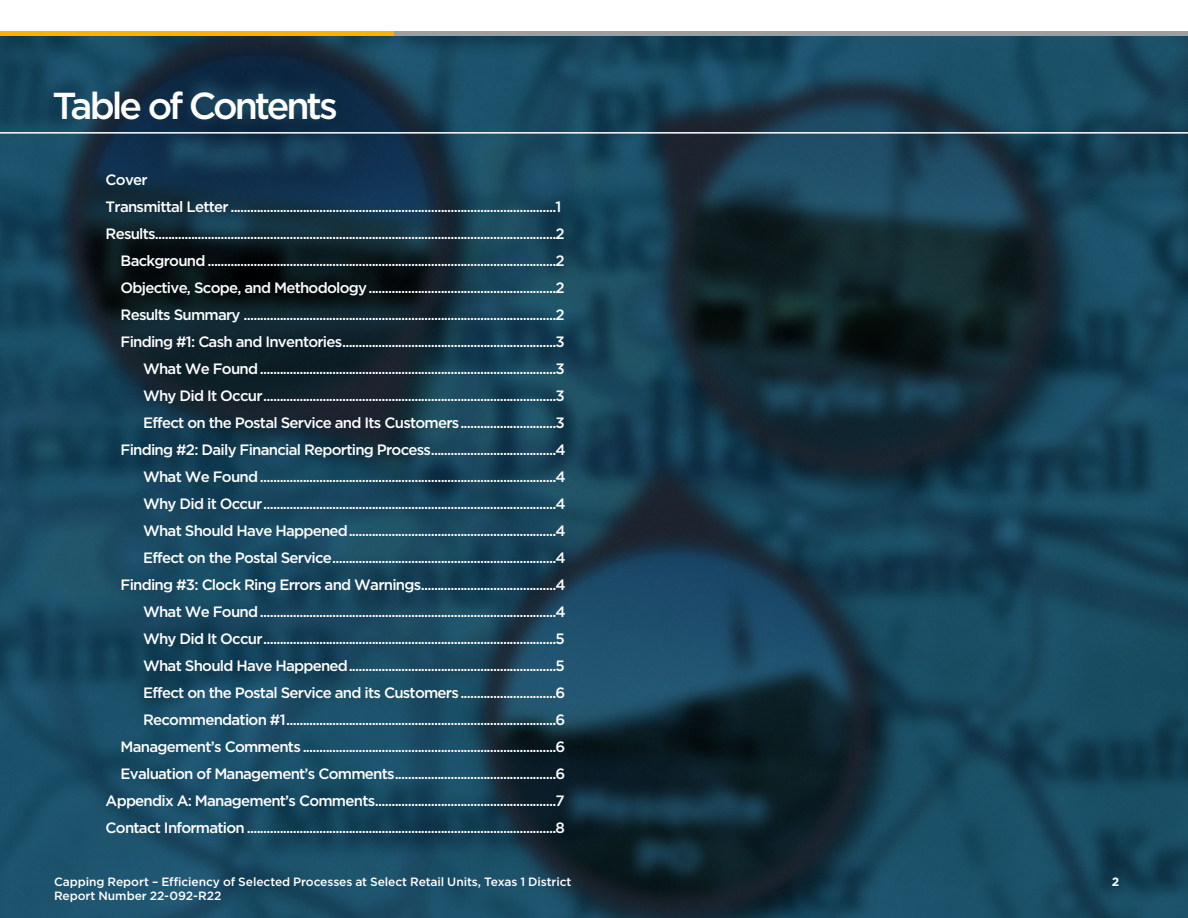
<style>
.page{position:relative;width:1188px;height:918px;background:#fff}
.page>*{position:absolute;margin:0;border:0;box-sizing:border-box;transform-origin:0 0}
.t1{font:500 37.5px "Gotham";letter-spacing:-.085em;color:#fff}
.t2{font:500 15px "Gotham";letter-spacing:-.05em;color:#fff}
.t3{font:500 12px/13.5px "Gotham";letter-spacing:-.005em;color:#fff}
.t4{font:700 12px "Gotham";color:#fff}
</style>
<div class="page">
<img style="left:0;top:31px;width:1188px;height:887px">
<hr style="left:0;top:32px;width:1188px;height:4px;background:#9e9e9e">
<hr style="left:0;top:132px;width:1188px;height:2px;background:#fff">
<div style="left:0;top:31px;width:394px;height:5px;background:#ffaf00"></div>
<h1 class="t1" style="left:52px;top:84px;width:287px">Table of Contents</h1>
<p class="t2" style="left:106px;top:171px;width:44px">Cover</p>
<p class="t2" style="left:106px;top:198px;width:457px">Transmittal Letter ...................................................................................................1</p>
<p class="t2" style="left:106px;top:225px;width:461px">Results..........................................................................................................................2</p>
<p class="t2" style="left:121px;top:252px;width:446px">Background ..........................................................................................................2</p>
<p class="t2" style="left:121px;top:279px;width:446px">Objective, Scope, and Methodology.........................................................2</p>
<p class="t2" style="left:121px;top:306px;width:446px">Results Summary ...............................................................................................2</p>
<p class="t2" style="left:121px;top:333px;width:446px">Finding #1: Cash and Inventories.................................................................3</p>
<p class="t2" style="left:143px;top:360px;width:423px">What We Found ..........................................................................................3</p>
<p class="t2" style="left:143px;top:387px;width:423px">Why Did It Occur.........................................................................................3</p>
<p class="t2" style="left:143px;top:414px;width:423px">Effect on the Postal Service and Its Customers.............................3</p>
<p class="t2" style="left:121px;top:441px;width:447px">Finding #2: Daily Financial Reporting Process......................................4</p>
<p class="t2" style="left:143px;top:468px;width:424px">What We Found ..........................................................................................4</p>
<p class="t2" style="left:143px;top:495px;width:424px">Why Did it Occur.........................................................................................4</p>
<p class="t2" style="left:143px;top:522px;width:424px">What Should Have Happened...............................................................4</p>
<p class="t2" style="left:143px;top:549px;width:424px">Effect on the Postal Service....................................................................4</p>
<p class="t2" style="left:121px;top:576px;width:447px">Finding #3: Clock Ring Errors and Warnings.........................................4</p>
<p class="t2" style="left:143px;top:603px;width:424px">What We Found ..........................................................................................4</p>
<p class="t2" style="left:143px;top:630px;width:423px">Why Did It Occur.........................................................................................5</p>
<p class="t2" style="left:143px;top:657px;width:423px">What Should Have Happened...............................................................5</p>
<p class="t2" style="left:143px;top:684px;width:424px">Effect on the Postal Service and its Customers.............................6</p>
<p class="t2" style="left:143px;top:711px;width:424px">Recommendation #1..................................................................................6</p>
<p class="t2" style="left:121px;top:738px;width:446px">Management’s Comments .............................................................................6</p>
<p class="t2" style="left:121px;top:765px;width:446px">Evaluation of Management’s Comments.................................................6</p>
<p class="t2" style="left:106px;top:792px;width:461px">Appendix A: Management’s Comments.......................................................7</p>
<p class="t2" style="left:106px;top:819px;width:461px">Contact Information ..............................................................................................8</p>
<p class="t3" style="left:54px;top:875px;width:519px">Capping Report – Efficiency of Selected Processes at Select Retail Units, Texas 1 District<br>Report Number 22-092-R22</p>
<p class="t4" style="left:1112px;top:875px;width:9px">2</p>
</div>
